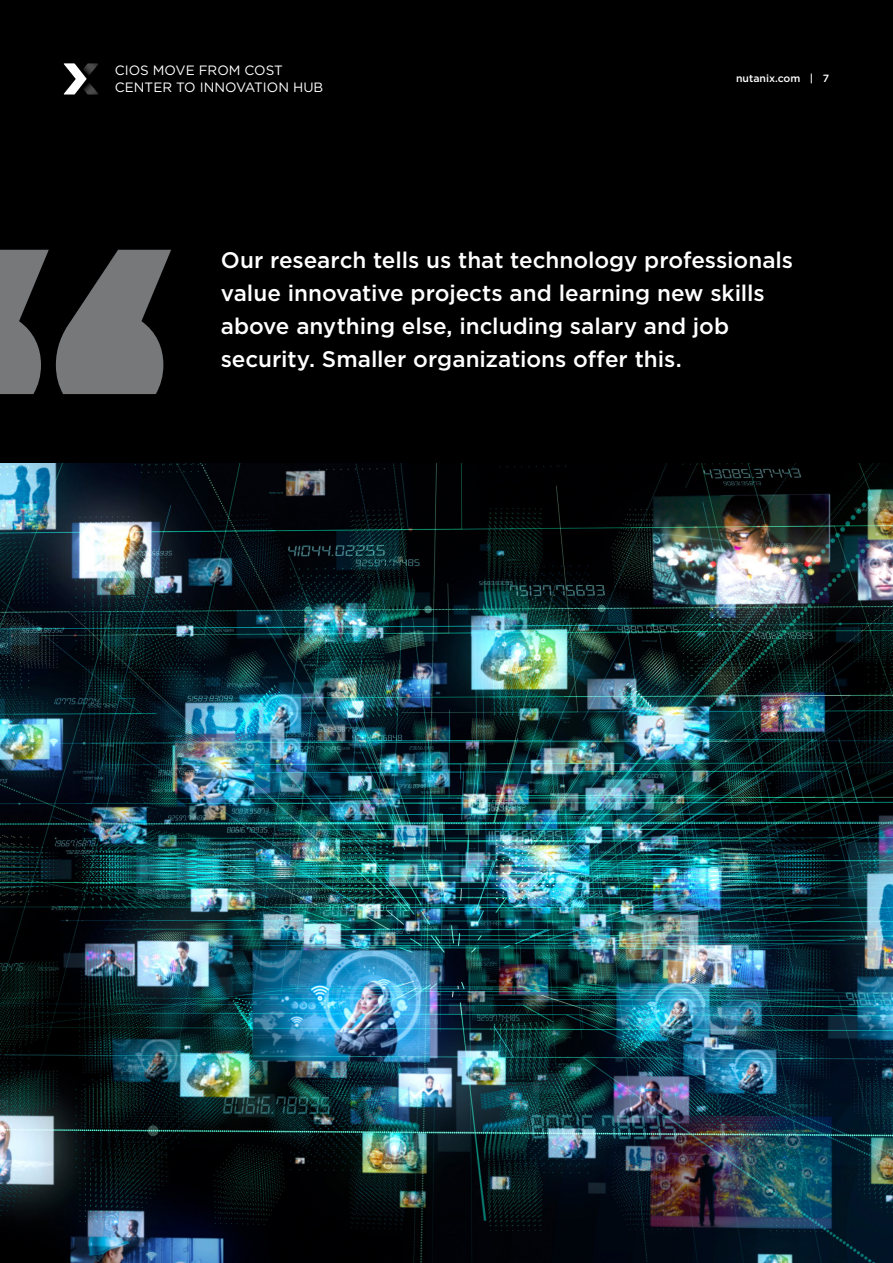
<style>
.page{position:relative;width:893px;height:1263px;background:#000001}
.page>*{position:absolute;margin:0;border:0;box-sizing:border-box;transform-origin:0 0}
.t1{font:500 22.5px/33px "Gotham HTF";color:#fff}
.t2{font:13.5px/16.5px "Gotham HTF";color:#fff}
.t3{font:500 10.5px "Gotham HTF";color:#fff}
</style>
<div class="page">
<img style="left:0;top:463px;width:893px;height:800px">
<svg style="left:0;top:250px;width:171px;height:144px"></svg>
<svg style="left:64px;top:63px;width:34px;height:32px"></svg>
<p class="t2" style="left:115px;top:62px;width:210px">CIOS MOVE FROM COST<br>CENTER TO INNOVATION HUB</p>
<p class="t3" style="left:736px;top:73px;width:95px">nutanix.com | 7</p>
<p class="t1" style="left:221px;top:243px;width:574px">Our research tells us that technology professionals value innovative projects and learning new skills above anything else, including salary and job security. Smaller organizations offer this.</p>
</div>
